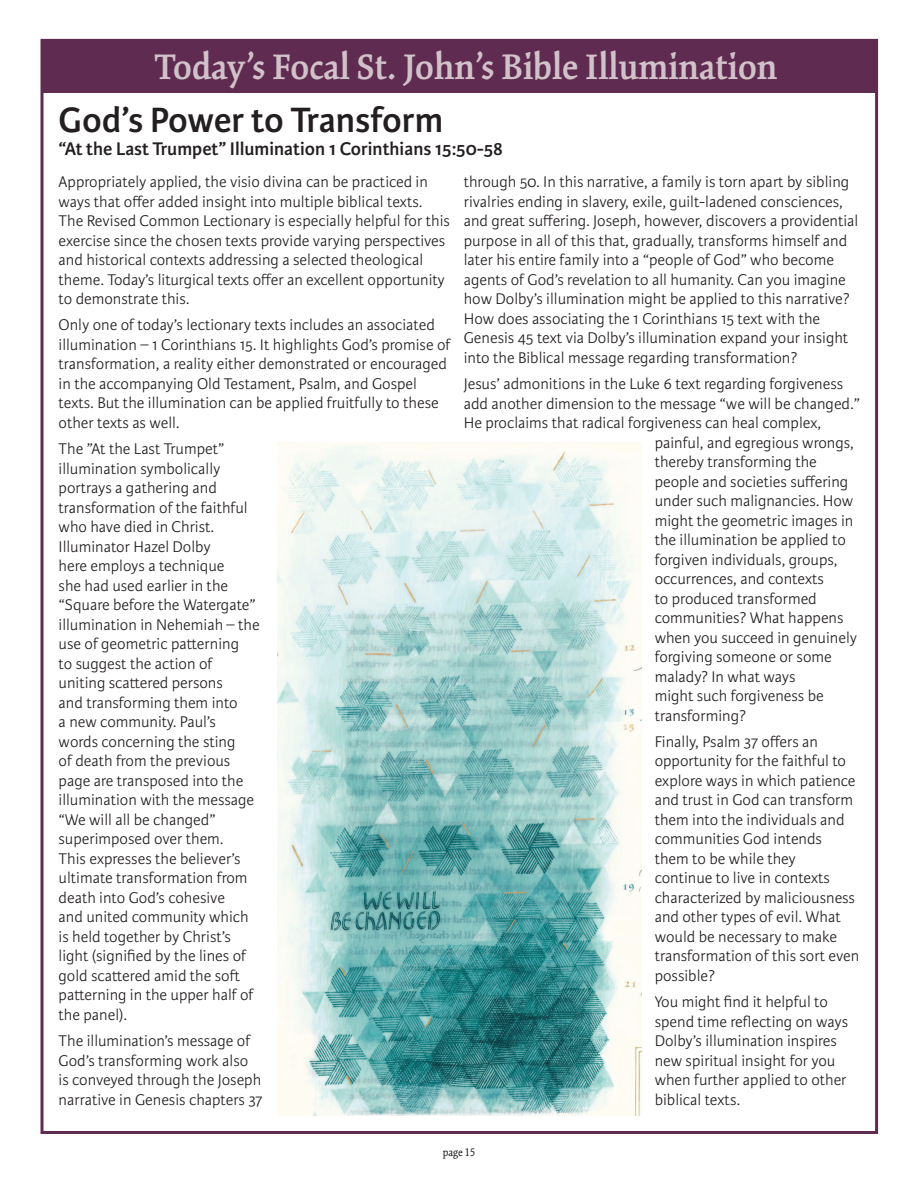
<style>
.page{position:relative;width:918px;height:1188px;background:#fff}
.page>*{position:absolute;margin:0;border:0;box-sizing:border-box;transform-origin:0 0}
.t1{font:600 39px "Kinesis Pro 3";color:#d1c2ca}
.t2{font:600 37.5px "Karmina Sans";color:#231f20}
.t3{font:600 19.5px "Karmina Sans";color:#231f20}
.t4{font:300 16.5px/19.5px "Karmina Sans";color:#231f20}
.t5{font:12px "Kinesis Pro 3";color:#231f20}
</style>
<div class="page">
<img style="left:277px;top:442px;width:364px;height:674px">
<div style="left:42px;top:40px;width:835px;height:53px;background:#602b51"></div>
<h1 class="t1" style="left:155px;top:44px;width:624px">Today’s Focal St. John’s Bible Illumination</h1>
<h2 class="t2" style="left:59px;top:98px;width:386px">God’s Power to Transform</h2>
<p class="t3" style="left:59px;top:138px;width:446px">“At the Last Trumpet” Illumination 1 Corinthians 15:50-58</p>
<p class="t4" style="left:59px;top:172px;width:393px">Appropriately applied, the visio divina can be practiced in ways that offer added insight into multiple biblical texts.<br>The Revised Common Lectionary is especially helpful for this exercise since the chosen texts provide varying perspectives and historical contexts addressing a selected theological theme. Today’s liturgical texts offer an excellent opportunity to demonstrate this.</p>
<p class="t4" style="left:59px;top:316px;width:393px">Only one of today’s lectionary texts includes an associated illumination – 1 Corinthians 15. It highlights God’s promise of transformation, a reality either demonstrated or encouraged in the accompanying Old Testament, Psalm, and Gospel texts. But the illumination can be applied fruitfully to these other texts as well.</p>
<p class="t4" style="left:59px;top:440px;width:203px">The ”At the Last Trumpet” illumination symbolically portrays a gathering and transformation of the faithful who have died in Christ.<br>Illuminator Hazel Dolby<br>here employs a technique<br>she had used earlier in the “Square before the Watergate” illumination in Nehemiah – the use of geometric patterning<br>to suggest the action of uniting scattered persons<br>and transforming them into<br>a new community. Paul’s words concerning the sting<br>of death from the previous page are transposed into the illumination with the message “We will all be changed” superimposed over them.<br>This expresses the believer’s ultimate transformation from death into God’s cohesive<br>and united community which is held together by Christ’s light (signified by the lines of gold scattered amid the soft patterning in the upper half of the panel).</p>
<p class="t4" style="left:59px;top:1031px;width:206px">The illumination’s message of<br>God’s transforming work also is conveyed through the Joseph narrative in Genesis chapters 37</p>
<p class="t4" style="left:464px;top:173px;width:396px">through 50. In this narrative, a family is torn apart by sibling rivalries ending in slavery, exile, guilt-ladened consciences, and great suffering. Joseph, however, discovers a providential purpose in all of this that, gradually, transforms himself and later his entire family into a “people of God” who become agents of God’s revelation to all humanity. Can you imagine how Dolby’s illumination might be applied to this narrative?<br>How does associating the 1 Corinthians 15 text with the Genesis 45 text via Dolby’s illumination expand your insight into the Biblical message regarding transformation?</p>
<p class="t4" style="left:464px;top:374px;width:381px">Jesus’ admonitions in the Luke 6 text regarding forgiveness</p>
<p class="t4" style="left:464px;top:394px;width:398px">add another dimension to the message “we will be changed.”</p>
<p class="t4" style="left:464px;top:413px;width:359px">He proclaims that radical forgiveness can heal complex,</p>
<p class="t4" style="left:655px;top:433px;width:201px">painful, and egregious wrongs,</p>
<p class="t4" style="left:655px;top:452px;width:164px">thereby transforming the</p>
<p class="t4" style="left:655px;top:472px;width:195px">people and societies suffering</p>
<p class="t4" style="left:655px;top:491px;width:200px">under such malignancies. How</p>
<p class="t4" style="left:655px;top:511px;width:200px">might the geometric images in</p>
<p class="t4" style="left:655px;top:530px;width:193px">the illumination be applied to</p>
<p class="t4" style="left:655px;top:550px;width:185px">forgiven individuals, groups,</p>
<p class="t4" style="left:655px;top:569px;width:171px">occurrences, and contexts</p>
<p class="t4" style="left:655px;top:589px;width:164px">to produced transformed</p>
<p class="t4" style="left:655px;top:608px;width:190px">communities? What happens</p>
<p class="t4" style="left:655px;top:628px;width:204px">when you succeed in genuinely</p>
<p class="t4" style="left:655px;top:647px;width:179px">forgiving someone or some</p>
<p class="t4" style="left:655px;top:667px;width:142px">malady? In what ways</p>
<p class="t4" style="left:655px;top:686px;width:171px">might such forgiveness be</p>
<p class="t4" style="left:655px;top:706px;width:93px">transforming?</p>
<p class="t4" style="left:655px;top:732px;width:206px">Finally, Psalm 37 offers an opportunity for the faithful to explore ways in which patience and trust in God can transform them into the individuals and communities God intends them to be while they<br>continue to live in contexts characterized by maliciousness and other types of evil. What would be necessary to make transformation of this sort even possible?</p>
<p class="t4" style="left:655px;top:992px;width:195px">You might find it helpful to spend time reflecting on ways<br>Dolby’s illumination inspires new spiritual insight for you when further applied to other biblical texts.</p>
<p class="t5" style="left:443px;top:1146px;width:34px">page 15</p>
</div>
